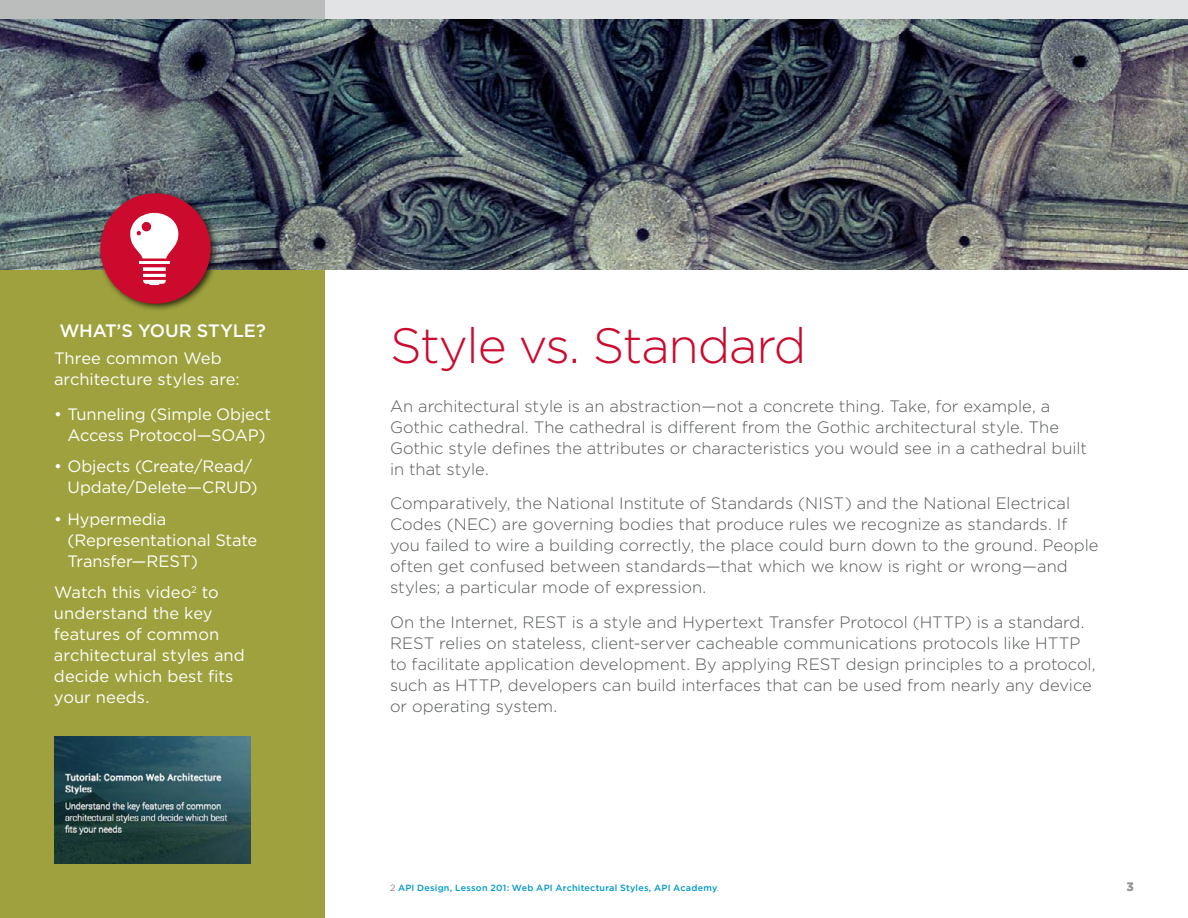
<style>
.page{position:relative;width:1188px;height:918px;background:#fff}
.page>*{position:absolute;margin:0;border:0;box-sizing:border-box;transform-origin:0 0}
.t1{font:300 49.5px "Gotham";letter-spacing:-.025em;color:#cc0a2e}
.t2{font:500 18px "Gotham";letter-spacing:-.01em;color:#fff}
.t3{font:300 16.5px/21px "Gotham";color:#545759}
.t4{font:16.5px/21px "Gotham";letter-spacing:-.005em;color:#fff}
.t5{font:700 12px "Gotham";color:#96999c}
.t6{font:500 9px "Gotham";letter-spacing:.025em;color:#0099c7}
.s1{font-weight:300;color:#545759}
</style>
<div class="page">
<div style="left:0;top:20px;width:325px;height:898px;background:#9ea13d"></div>
<div style="left:0;top:0;width:325px;height:20px;background:#bbbcbc"></div>
<div style="left:325px;top:0;width:863px;height:20px;background:#e2e3e4"></div>
<img style="left:0;top:20px;width:1188px;height:250px">
<img style="left:55px;top:736px;width:196px;height:128px">
<div style="left:96px;top:189px;width:123px;height:123px;background:#000;opacity:.75"></div>
<div style="left:100px;top:193px;width:111px;height:111px;background:#cc0a2e;border-radius:50%"></div>
<hr style="left:139px;top:261px;width:31px;height:3px;background:#fff">
<svg style="left:130px;top:213px;width:48px;height:45px"></svg>
<svg style="left:143px;top:267px;width:23px;height:18px"></svg>
<p class="t2" style="left:59px;top:319px;width:208px">WHAT’S YOUR STYLE?</p>
<p class="t4" style="left:54px;top:348px;width:187px">Three common Web architecture styles are:</p>
<p class="t4" style="left:54px;top:403px;width:219px;text-align:center">• Tunneling (Simple Object<br>Access Protocol—SOAP)</p>
<p class="t4" style="left:67px;top:456px;width:192px;text-indent:-13px">• Objects (Create/Read/<br>Update/Delete—CRUD)</p>
<p class="t4" style="left:67px;top:508px;width:191px;text-indent:-13px">• Hypermedia (Representational State<br>Transfer—REST)</p>
<p class="t4" style="left:54px;top:582px;width:192px">Watch this video<sup>2</sup> to understand the key features of common architectural styles and decide which best fits your needs.</p>
<h1 class="t1" style="left:390px;top:314px;width:418px">Style vs. Standard</h1>
<p class="t3" style="left:390px;top:395px;width:699px">An architectural style is an abstraction—not a concrete thing. Take, for example, a Gothic cathedral. The cathedral is different from the Gothic architectural style. The Gothic style defines the attributes or characteristics you would see in a cathedral built in that style.</p>
<p class="t3" style="left:390px;top:492px;width:710px">Comparatively, the National Institute of Standards (NIST) and the National Electrical Codes (NEC) are governing bodies that produce rules we recognize as standards. If you failed to wire a building correctly, the place could burn down to the ground. People often get confused between standards—that which we know is right or wrong—and styles; a particular mode of expression.</p>
<p class="t3" style="left:390px;top:611px;width:707px">On the Internet, REST is a style and Hypertext Transfer Protocol (HTTP) is a standard.<br>REST relies on stateless, client-server cacheable communications protocols like HTTP to facilitate application development. By applying REST design principles to a protocol, such as HTTP, developers can build interfaces that can be used from nearly any device or operating system.</p>
<p class="t6" style="left:390px;top:882px;width:331px"><span class="s1">2</span> API Design, Lesson 201: Web API Architectural Styles, API Academy<span class="s1">.</span></p>
<p class="t5" style="left:1127px;top:880px;width:9px">3</p>
</div>
